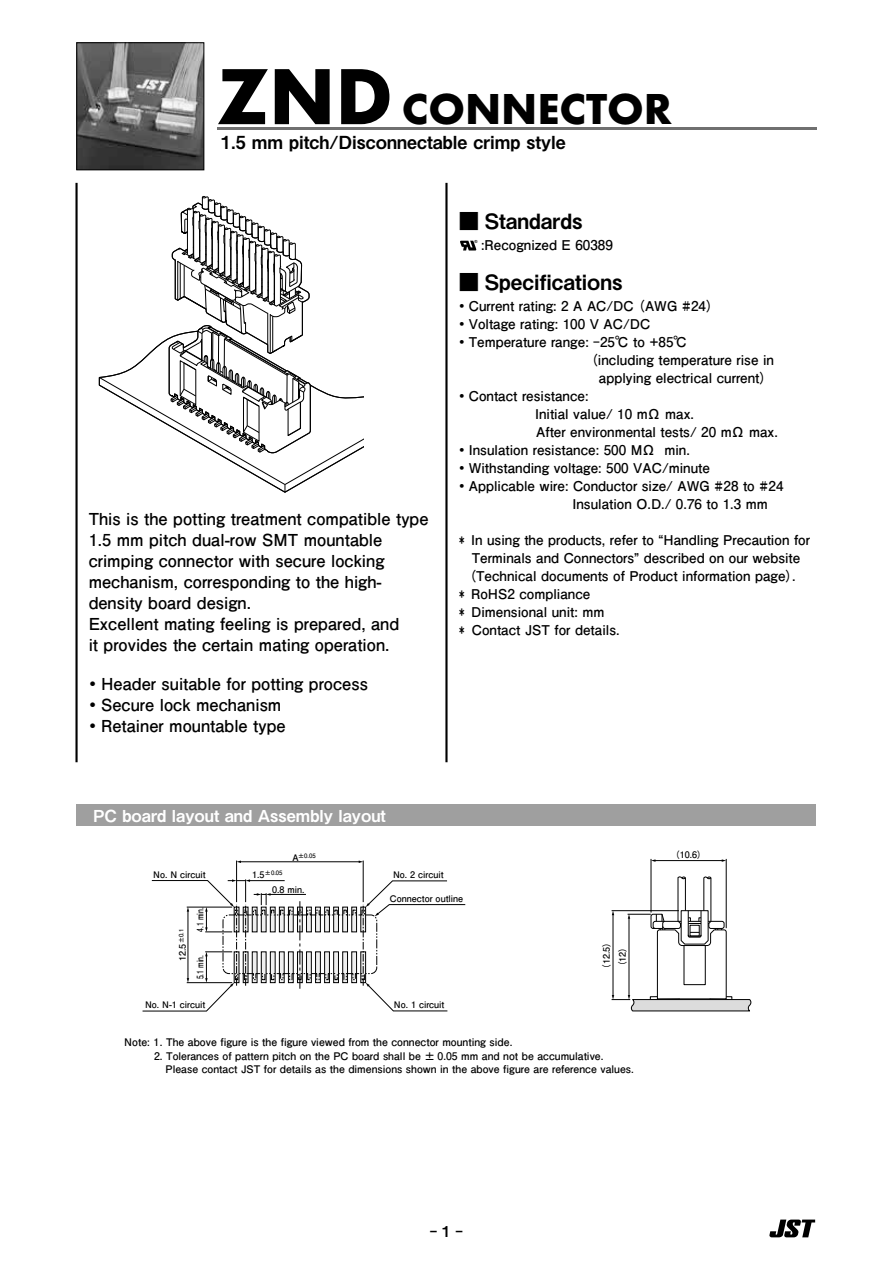
<style>
.page{position:relative;width:893px;height:1263px;background:#fff}
.page>*{position:absolute;margin:0;border:0;box-sizing:border-box;transform-origin:0 0}
.t1{font:700 45px "Futura PT";color:#000}
.t2{font:21px "Midashi Go Pr 6 N MB31";color:#000}
.t3{font:18px "Midashi Go Pr 6 N MB31";color:#000}
.t4{font:700 16.5px/21px "Futo Go B101 Pr 6 N";color:#000}
.t5{font:16.5px "Midashi Go Pr 6 N MB31";color:#fff}
.t6{font:15px "Midashi Go Pr 6 N MB31";color:#000}
.t7{font:700 13.5px "Futo Go B101 Pr 6 N";color:#000}
.t8{font:700 10.5px/13.5px "Futo Go B101 Pr 6 N";color:#000}
.t9{font:700 9px/17.5px "Futo Go B101 Pr 6 N";color:#000}
.t10{font:700 9px "Futo Go B101 Pr 6 N";color:#000;scale:.75 1}
.t11{font:700 6px "Futo Go B101 Pr 6 N";color:#000}
.t12{font:700 4.2px "Arial";color:#000}
.s1{font-size:82.5px}
.s2{font-size:9px}
</style>
<div class="page">
<svg style="left:769px;top:1219px;width:46px;height:18px"></svg>
<hr style="left:75px;top:183px;width:3px;height:579px;background:#000">
<hr style="left:445px;top:183px;width:3px;height:579px;background:#000">
<div style="left:77px;top:805px;width:739px;height:21px;background:#9f9f9f"></div>
<hr style="left:217px;top:128px;width:599px;height:2px;background:#707070">
<svg style="left:460px;top:241px;width:16px;height:9px"></svg>
<hr style="left:655px;top:860px;width:67px;height:1px;background:#000">
<hr style="left:651px;top:859px;width:1px;height:53px;background:#000">
<hr style="left:726px;top:859px;width:1px;height:69px;background:#000">
<svg style="left:612px;top:874px;width:140px;height:138px"></svg>
<hr style="left:240px;top:861px;width:119px;height:1px;background:#000">
<hr style="left:236px;top:860px;width:1px;height:42px;background:#000">
<hr style="left:363px;top:860px;width:1px;height:42px;background:#000">
<svg style="left:142px;top:879px;width:324px;height:132px"></svg>
<svg style="left:98px;top:196px;width:266px;height:297px"></svg>
<svg style="left:76px;top:42px;width:128px;height:128px;background:#676767"></svg>
<h1 class="t1" style="left:217px;top:80px;width:457px"><span class="s1">ZND</span> CONNECTOR</h1>
<h3 class="t3" style="left:221px;top:128px;width:346px">1.5 mm pitch/Disconnectable crimp style</h3>
<p class="t4" style="left:89px;top:508px;width:341px">This is the potting treatment compatible type 1.5 mm pitch dual-row SMT mountable crimping connector with secure locking mechanism, corresponding to the high&shy;density board design.<br>Excellent mating feeling is prepared, and<br>it provides the certain mating operation.</p>
<p class="t4" style="left:85px;top:672px;width:285px">・Header suitable for potting process・Secure lock mechanism<br>・Retainer mountable type</p>
<p class="t5" style="left:93px;top:802px;width:294px">PC board layout and Assembly layout</p>
<p class="t11" style="left:292px;top:851px;width:25px"><span class="s2">A</span>±0.05</p>
<h2 class="t2" style="left:459px;top:205px;width:125px">■ Standards</h2>
<p class="t7" style="left:481px;top:234px;width:133px">:Recognized E 60389</p>
<h2 class="t2" style="left:459px;top:266px;width:165px">■ Specifications</h2>
<p class="t7" style="left:455px;top:295px;width:259px">・Current rating: 2 A AC/DC (AWG #24)</p>
<p class="t7" style="left:455px;top:313px;width:197px">・Voltage rating: 100 V AC/DC</p>
<p class="t7" style="left:455px;top:331px;width:233px">・Temperature range: -25℃ to +85℃</p>
<p class="t7" style="left:591px;top:349px;width:184px">(including temperature rise in</p>
<p class="t7" style="left:599px;top:367px;width:169px">applying electrical current)</p>
<p class="t7" style="left:455px;top:385px;width:135px">・Contact resistance:</p>
<p class="t7" style="left:535px;top:403px;width:160px">Initial value/ 10 mΩ max.</p>
<p class="t7" style="left:536px;top:421px;width:243px">After environmental tests/ 20 mΩ max.</p>
<p class="t7" style="left:455px;top:439px;width:236px">・Insulation resistance: 500 MΩ min.</p>
<p class="t7" style="left:455px;top:457px;width:256px">・Withstanding voltage: 500 VAC/minute</p>
<p class="t7" style="left:455px;top:475px;width:330px">・Applicable wire: Conductor size/ AWG #28 to #24</p>
<p class="t7" style="left:572px;top:493px;width:197px">Insulation O.D./ 0.76 to 1.3 mm</p>
<p class="t7" style="left:459px;top:529px;width:353px">* In using the products, refer to “Handling Precaution for</p>
<p class="t7" style="left:472px;top:547px;width:330px">Terminals and Connectors” described on our website</p>
<p class="t7" style="left:469px;top:565px;width:328px">(Technical documents of Product information page).</p>
<p class="t7" style="left:459px;top:583px;width:133px">* RoHS2 compliance</p>
<p class="t7" style="left:459px;top:601px;width:147px">* Dimensional unit: mm</p>
<p class="t7" style="left:459px;top:619px;width:162px">* Contact JST for details.</p>
<p class="t12" style="left:475px;top:239px;width:5px">®</p>
<p class="t9" style="left:675px;top:845px;width:28px">(10.6)</p>
<p class="t11" style="left:265px;top:868px;width:19px">±0.05</p>
<p class="t9" style="left:153px;top:866px;width:54px">No. N circuit</p>
<p class="t9" style="left:393px;top:866px;width:52px">No. 2 circuit</p>
<p class="t9" style="left:390px;top:889px;width:75px">Connector outline</p>
<p class="t9" style="left:252px;top:866px;width:14px">1.5</p>
<p class="t9" style="left:272px;top:880px;width:34px">0.8 min.</p>
<p class="t10" style="left:193px;top:932px;width:34px;rotate:-90deg">4.1 min.</p>
<p class="t11" style="left:176px;top:943px;width:16px;rotate:-90deg">±0.1</p>
<p class="t9" style="left:173px;top:979px;width:37px;text-indent:18px;rotate:-90deg">12.5<br>5.1 min.</p>
<p class="t9" style="left:145px;top:995px;width:62px">No. N-1 circuit</p>
<p class="t9" style="left:394px;top:995px;width:52px">No. 1 circuit</p>
<p class="t9" style="left:597px;top:968px;width:28px;rotate:-90deg">(12.5)</p>
<p class="t9" style="left:613px;top:966px;width:21px;rotate:-90deg">(12)</p>
<p class="t8" style="left:124px;top:1035px;width:390px">Note: 1. The above figure is the figure viewed from the connector mounting side.</p>
<p class="t8" style="left:166px;top:1049px;width:470px;text-indent:-11px">2. Tolerances of pattern pitch on the PC board shall be ± 0.05 mm and not be accumulative.<br>Please contact JST for details as the dimensions shown in the above figure are reference values.</p>
<p class="t6" style="left:430px;top:1219px;width:35px">- 1 -</p>
</div>
